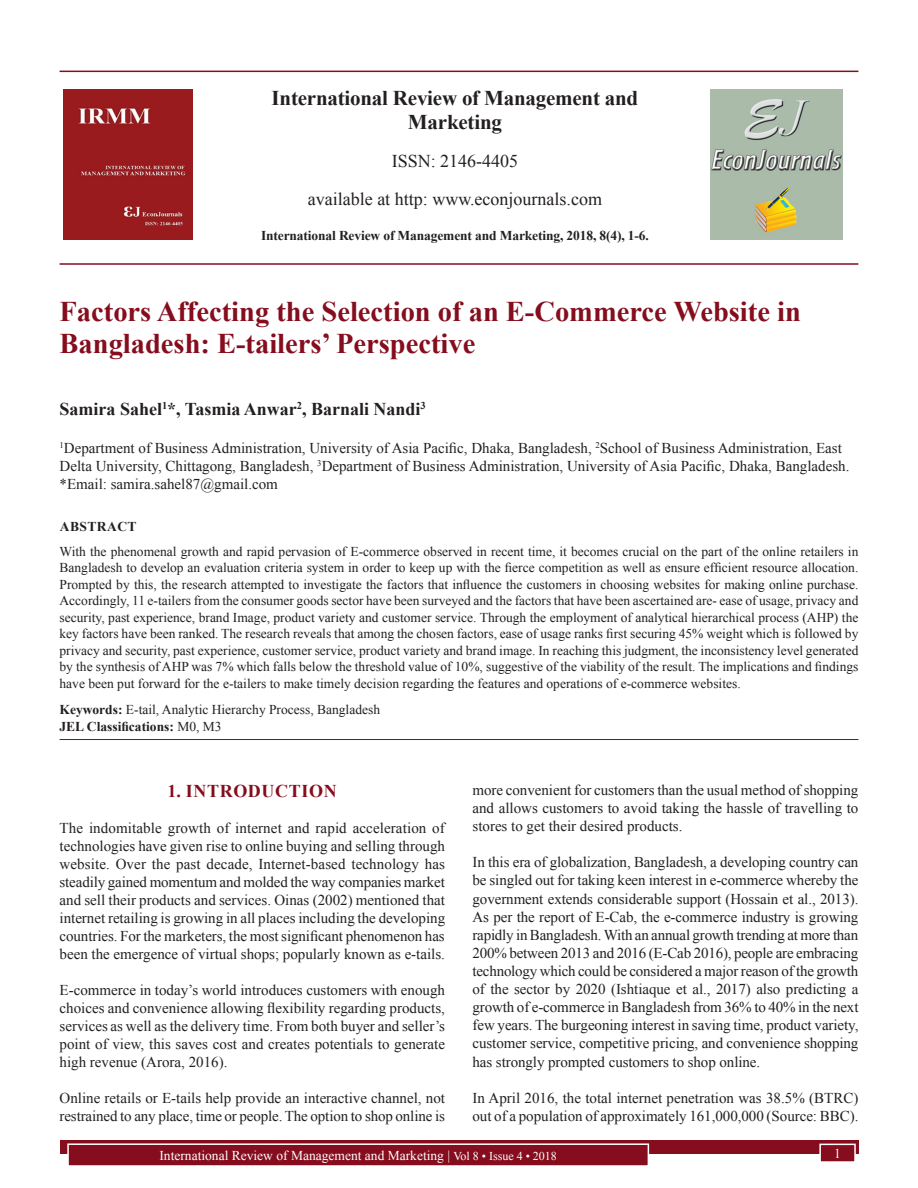
<style>
.page{position:relative;width:918px;height:1188px;background:#fff}
.page>*{position:absolute;margin:0;border:0;box-sizing:border-box;transform-origin:0 0}
.AT{font:700 28.5px/31.5px "Times New Roman";color:#850d1d}
.Issue_details{font:700 21px/24px "Times New Roman";letter-spacing:-.01em;color:#231f20;text-align:center}
.Issue_details-2{font:18px "Times New Roman";color:#231f20}
.AU{font:700 18px "Times New Roman";color:#231f20}
.t1{font:700 18px "Times New Roman";letter-spacing:.035em;color:#850d1d}
.TX{font:15px/18.1px "Times New Roman";color:#231f20;text-align:justify}
.AFF{font:15px/18px "Times New Roman";color:#231f20}
.ABS{font:13.5px/16.5px "Times New Roman";color:#231f20;text-align:justify}
.KWD{font:13.5px/16.2px "Times New Roman";color:#231f20}
.Folio{font:13.5px "Times New Roman";color:#fff}
.Issue_details-3{font:700 13.5px "Times New Roman";letter-spacing:-.01em;color:#231f20}
.ABSH{font:700 13.5px "Times New Roman";letter-spacing:.035em;color:#231f20}
.s1{font-weight:700}
.s2{font-size:12px}
</style>
<div class="page">
<hr style="left:60px;top:71px;width:798px;height:1px;background:#850d1d">
<hr style="left:60px;top:263px;width:798px;height:2px;background:#850d1d">
<img style="left:64px;top:89px;width:129px;height:151px">
<img style="left:711px;top:89px;width:132px;height:150px">
<div style="left:60px;top:1140px;width:798px;height:13px;background:#850d1d"></div>
<div style="left:68px;top:1144px;width:580px;height:22px;background:#850d1d"></div>
<div style="left:67px;top:1143px;width:582px;height:24px;border:2px solid #fff"></div>
<div style="left:820px;top:1144px;width:35px;height:18px;background:#850d1d"></div>
<div style="left:819px;top:1144px;width:37px;height:19px;border:2px solid #fff"></div>
<hr style="left:60px;top:739px;width:798px;height:1px;background:#850d1d">
<p class="Issue_details" style="left:272px;top:85px;width:368px">International Review of Management and<br>Marketing</p>
<p class="Issue_details-2" style="left:392px;top:148px;width:128px">ISSN: 2146-4405</p>
<p class="Issue_details-2" style="left:308px;top:186px;width:296px">available at http: www.econjournals.com</p>
<p class="Issue_details-3" style="left:261px;top:226px;width:389px">International Review of Management and Marketing, 2018, 8(4), 1-6.</p>
<p class="AT" style="left:60px;top:295px;width:743px">Factors Affecting the Selection of an E-Commerce Website in<br>Bangladesh: E-tailers’ Perspective</p>
<p class="AU" style="left:60px;top:396px;width:368px">Samira Sahel<sup>1</sup>*, Tasmia Anwar<sup>2</sup>, Barnali Nandi<sup>3</sup></p>
<p class="AFF" style="left:60px;top:438px;width:791px"><sup>1</sup>Department of Business Administration, University of Asia Pacific, Dhaka, Bangladesh, <sup>2</sup>School of Business Administration, East<br>Delta University, Chittagong, Bangladesh, <sup>3</sup>Department of Business Administration, University of Asia Pacific, Dhaka, Bangladesh. *Email: samira.sahel87@gmail.com</p>
<p class="ABSH" style="left:60px;top:516px;width:78px">ABSTRACT</p>
<p class="ABS" style="left:60px;top:543px;width:800px">With the phenomenal growth and rapid pervasion of E-commerce observed in recent time, it becomes crucial on the part of the online retailers in Bangladesh to develop an evaluation criteria system in order to keep up with the fierce competition as well as ensure efficient resource allocation.<br>Prompted by this, the research attempted to investigate the factors that influence the customers in choosing websites for making online purchase.<br>Accordingly, 11 e-tailers from the consumer goods sector have been surveyed and the factors that have been ascertained are- ease of usage, privacy and security, past experience, brand Image, product variety and customer service. Through the employment of analytical hierarchical process (AHP) the key factors have been ranked. The research reveals that among the chosen factors, ease of usage ranks first securing 45% weight which is followed by privacy and security, past experience, customer service, product variety and brand image. In reaching this judgment, the inconsistency level generated by the synthesis of AHP was 7% which falls below the threshold value of 10%, suggestive of the viability of the result. The implications and findings have been put forward for the e-tailers to make timely decision regarding the features and operations of e-commerce websites.</p>
<p class="KWD" style="left:60px;top:701px;width:322px"><span class="s1">Keywords:</span> E-tail, Analytic Hierarchy Process, Bangladesh<br><span class="s1">JEL Classifications:</span> M0, M3</p>
<h1 class="t1" style="left:168px;top:778px;width:171px">1. INTRODUCTION</h1>
<p class="TX" style="left:60px;top:818px;width:387px">The indomitable growth of internet and rapid acceleration of technologies have given rise to online buying and selling through website. Over the past decade, Internet-based technology has steadily gained momentum and molded the way companies market and sell their products and services. Oinas (2002) mentioned that internet retailing is growing in all places including the developing countries. For the marketers, the most significant phenomenon has been the emergence of virtual shops; popularly known as e-tails.</p>
<p class="TX" style="left:60px;top:980px;width:387px">E-commerce in today’s world introduces customers with enough choices and convenience allowing flexibility regarding products, services as well as the delivery time. From both buyer and seller’s point of view, this saves cost and creates potentials to generate high revenue (Arora, 2016).</p>
<p class="TX" style="left:60px;top:1088px;width:387px">Online retails or E-tails help provide an interactive channel, not restrained to any place, time or people. The option to shop online is</p>
<p class="TX" style="left:472px;top:780px;width:387px">more convenient for customers than the usual method of shopping and allows customers to avoid taking the hassle of travelling to stores to get their desired products.</p>
<p class="TX" style="left:472px;top:853px;width:388px">In this era of globalization, Bangladesh, a developing country can be singled out for taking keen interest in e-commerce whereby the government extends considerable support (Hossain et al., 2013).<br>As per the report of E-Cab, the e-commerce industry is growing rapidly in Bangladesh. With an annual growth trending at more than 200% between 2013 and 2016 (E-Cab 2016), people are embracing technology which could be considered a major reason of the growth of the sector by 2020 (Ishtiaque et al., 2017) also predicting a growth of e-commerce in Bangladesh from 36% to 40% in the next few years. The burgeoning interest in saving time, product variety, customer service, competitive pricing, and convenience shopping has strongly prompted customers to shop online.</p>
<p class="TX" style="left:472px;top:1088px;width:387px">In April 2016, the total internet penetration was 38.5% (BTRC) out of a population of approximately 161,000,000 (Source: BBC).</p>
<p class="Folio" style="left:159px;top:1146px;width:399px">International Review of Management and Marketing | <span class="s2">Vol 8 • Issue 4 • 2018</span></p>
<p class="Folio" style="left:834px;top:1144px;width:8px">1</p>
</div>
